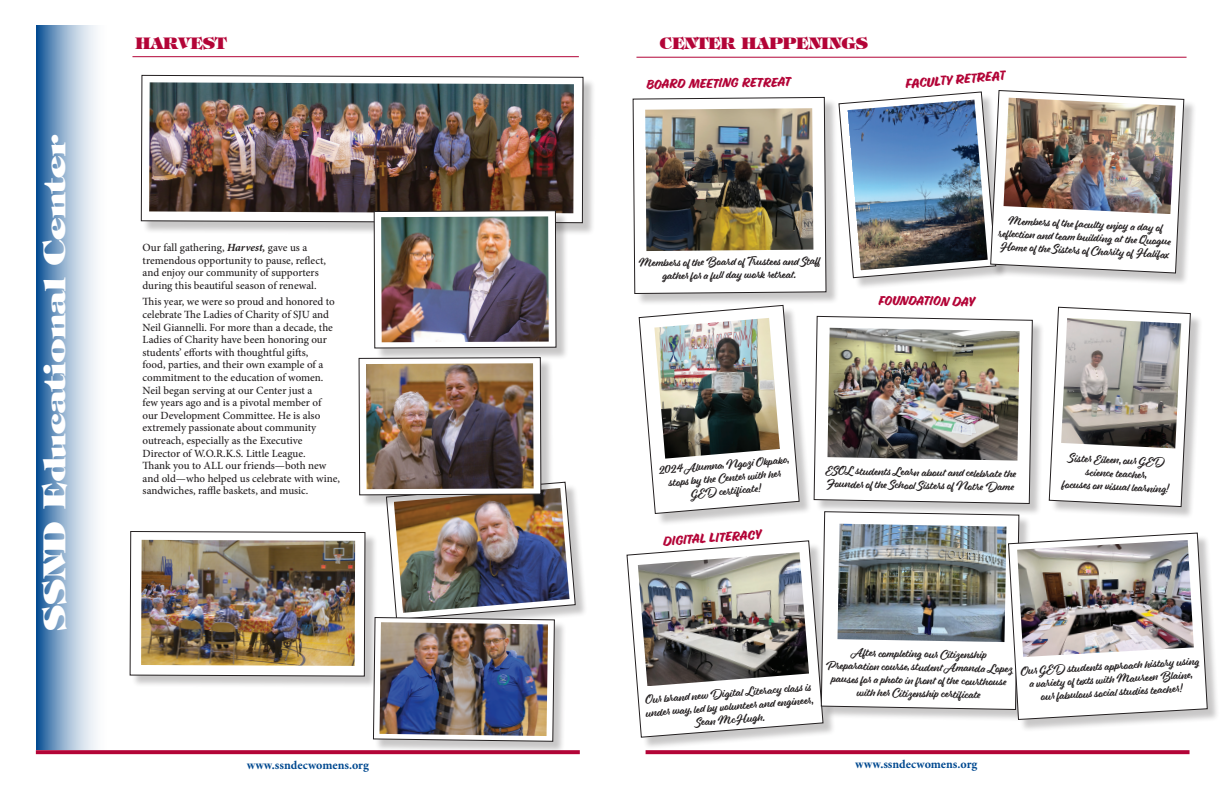
<style>
.page{position:relative;width:1224px;height:792px;background:#fff}
.page>*{position:absolute;margin:0;border:0;box-sizing:border-box;transform-origin:0 0}
.t1{font:30.5px "Timpani Heavy Plain";color:#fff;scale:1.11 1}
.t2{font:15.9px "Timpani Heavy Plain";color:#b30437}
.t3{font:12px "Eds Market Regular Slant";color:#b30437}
.t4{font:700 12px "Minion Pro";color:#014990}
.t5{font:500 11px/12.6px "Minion Pro";color:#231f20}
.t6{font:11px/13.2px "Eds Market Main Script";color:#231f20;text-align:center}
.s1{font-weight:700;font-style:italic}
.s2{font-family:"Times New Roman"}
</style>
<div class="page">
<svg style="left:36px;top:26px;width:60px;height:724px;background:#7fa3c7"></svg>
<svg style="left:36px;top:750px;width:544px;height:4px"></svg>
<svg style="left:646px;top:750px;width:544px;height:4px;background:#b60f40"></svg>
<hr style="left:132px;top:56px;width:447px;height:1px;background:#b30437">
<hr style="left:636px;top:57px;width:551px;height:1px;background:#b30437">
<div style="left:634px;top:98px;width:205px;height:208px;background:#231f20;opacity:.25"></div>
<svg style="left:632px;top:96px;width:195px;height:199px"></svg>
<div style="left:815px;top:318px;width:230px;height:198px;background:#231f20;opacity:.25"></div>
<svg style="left:813px;top:315px;width:220px;height:190px"></svg>
<div style="left:628px;top:542px;width:208px;height:208px;background:#231f20;opacity:.25"></div>
<svg style="left:626px;top:540px;width:198px;height:198px"></svg>
<img style="left:645px;top:108px;width:168px;height:143px">
<img style="left:827px;top:328px;width:193px;height:133px">
<img style="left:638px;top:552px;width:171px;height:134px">
<div style="left:388px;top:484px;width:200px;height:148px;background:#231f20;opacity:.25"></div>
<div style="left:142px;top:76px;width:454px;height:160px;background:#231f20;opacity:.25"></div>
<svg style="left:140px;top:74px;width:444px;height:150px"></svg>
<img style="left:149px;top:82px;width:425px;height:131px">
<div style="left:374px;top:619px;width:193px;height:135px;background:#231f20;opacity:.25"></div>
<img style="left:129px;top:357px;width:447px;height:385px">
<img style="left:366px;top:363px;width:168px;height:126px">
<div style="left:375px;top:212px;width:194px;height:149px;background:#231f20;opacity:.25"></div>
<svg style="left:373px;top:210px;width:184px;height:139px"></svg>
<img style="left:381px;top:216px;width:168px;height:126px">
<div style="left:823px;top:513px;width:209px;height:209px;background:#231f20;opacity:.25"></div>
<svg style="left:820px;top:511px;width:200px;height:200px"></svg>
<div style="left:640px;top:307px;width:172px;height:219px;background:#231f20;opacity:.25"></div>
<svg style="left:638px;top:304px;width:162px;height:211px"></svg>
<div style="left:1051px;top:309px;width:152px;height:210px;background:#231f20;opacity:.25"></div>
<svg style="left:1048px;top:306px;width:143px;height:202px"></svg>
<div style="left:1010px;top:534px;width:210px;height:198px;background:#231f20;opacity:.25"></div>
<svg style="left:1007px;top:532px;width:201px;height:189px"></svg>
<img style="left:654px;top:318px;width:126px;height:141px">
<img style="left:1061px;top:318px;width:120px;height:130px">
<img style="left:1017px;top:540px;width:177px;height:117px">
<img style="left:837px;top:524px;width:169px;height:118px">
<div style="left:840px;top:93px;width:168px;height:197px;background:#231f20;opacity:.25"></div>
<div style="left:992px;top:92px;width:204px;height:194px;background:#231f20;opacity:.25"></div>
<img style="left:838px;top:90px;width:347px;height:189px">
<img style="left:1004px;top:98px;width:172px;height:116px">
<h1 class="t1" style="left:34px;top:631px;width:449px;rotate:-90deg">SSND Educational Center</h1>
<h2 class="t2" style="left:135px;top:32px;width:93px">HARVEST</h2>
<p class="t5" style="left:143px;top:241px;width:185px">Our fall gathering, <span class="s1">Harvest,</span> gave us a tremendous opportunity to pause, reflect, and enjoy our community of supporters during this beautiful season of renewal.</p>
<p class="t5" style="left:143px;top:296px;width:199px">This year, we were so proud and honored to celebrate The Ladies of Charity of SJU and Neil Giannelli. For more than a decade, the Ladies of Charity have been honoring our students’ efforts with thoughtful gifts,<br>food, parties, and their own example of a commitment to the education of women.<br>Neil began serving at our Center just a<br>few years ago and is a pivotal member of<br>our Development Committee. He is also extremely passionate about community outreach, especially as the Executive Director of W.O.R.K.S. Little League.<br>Thank you to ALL our friends—both new and old—who helped us celebrate with wine, sandwiches, raffle baskets, and music.</p>
<h2 class="t2" style="left:660px;top:32px;width:210px">CENTER HAPPENINGS</h2>
<p class="t3" style="left:647px;top:78px;width:146px;rotate:-1deg">board meeting retreat</p>
<p class="t3" style="left:905px;top:77px;width:101px;rotate:-5deg">FACULTY RETREAT</p>
<p class="t6" style="left:639px;top:257px;width:183px;rotate:-1deg">Members of the Board of Trustees and Staff gather for a full day work retreat.</p>
<p class="t3" style="left:879px;top:293px;width:98px;rotate:1deg">Foundation Day</p>
<p class="t6" style="left:999px;top:213px;width:175px;rotate:3deg">Members of the faculty enjoy a day of reflection and team building at the Quogue<br>Home of the Sisters of Charity of Halifax</p>
<p class="t6" style="left:658px;top:464px;width:132px;rotate:-5deg">2024 Alumna, Ngozi Okpako, stops by the Center with her<br>GED certificate!</p>
<p class="t6" style="left:1064px;top:451px;width:108px;rotate:3deg">Sister Eileen, our GED science teacher,<br>focuses on visual learning!</p>
<p class="t6" style="left:826px;top:464px;width:192px;text-align:left;rotate:1deg">ESOL students Learn about and celebrate the<br>Founder of the School Sisters of Notre Dame</p>
<p class="t3" style="left:663px;top:534px;width:100px;rotate:-4deg">Digital Literacy</p>
<p class="t6" style="left:644px;top:694px;width:169px;rotate:-5deg">Our brand new Digital Literacy class is under way, led by volunteer and engineer,<br>Sean McHugh.</p>
<p class="t6" style="left:826px;top:645px;width:189px;rotate:1deg">After completing our Citizenship Preparation course, student Amanda Lopez pauses for a photo in front of the courthouse with her Citizenship certificate</p>
<p class="t6" style="left:1021px;top:664px;width:180px;rotate:-3deg">Our GED students approach history using a variety of texts with Maureen Blaine, our fabulous social studies teacher!</p>
<p class="t4" style="left:247px;top:757px;width:124px"><span class="s2">www.</span>ssndecwomens.org</p>
<p class="t4" style="left:855px;top:756px;width:124px"><span class="s2">www.</span>ssndecwomens.org</p>
</div>
